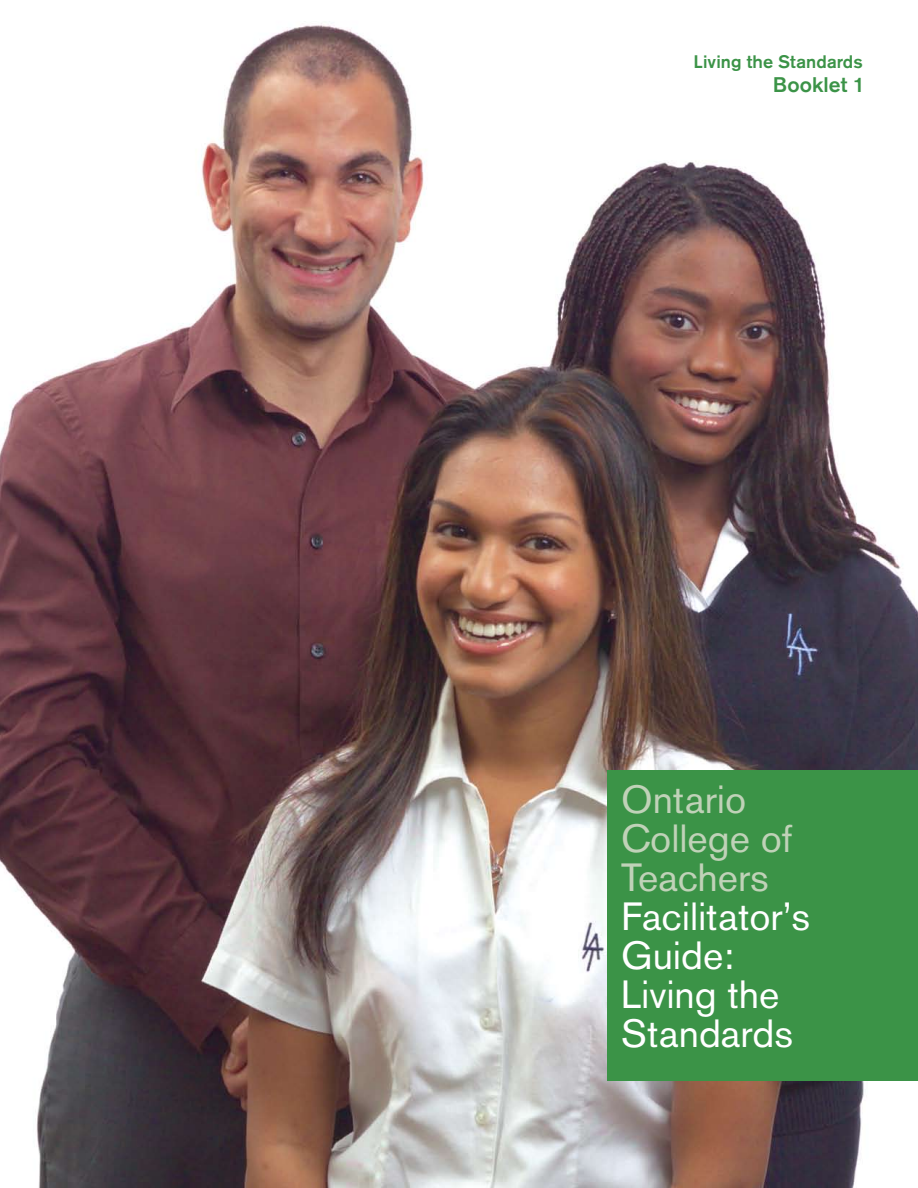
<style>
.page{position:relative;width:918px;height:1188px;background:#fff}
.page>*{position:absolute;margin:0;border:0;box-sizing:border-box;transform-origin:0 0}
.t1{font:39px/39px "Akzidenz Grotesk BE";color:#fff}
.t2{font:39px/39px "Akzidenz Grotesk BE";color:#c0d2b8}
.t3{font:500 21px "Akzidenz Grotesk BE";letter-spacing:.005em;color:#3b9347}
.t4{font:500 18px "Akzidenz Grotesk BE";letter-spacing:.005em;color:#3b9347}
</style>
<div class="page">
<img style="left:0;top:23px;width:918px;height:1165px">
<div style="left:608px;top:771px;width:310px;height:310px;background:#3b9347"></div>
<p class="t4" style="left:694px;top:51px;width:171px">Living the Standards</p>
<p class="t3" style="left:773px;top:72px;width:94px">Booklet 1</p>
<p class="t2" style="left:621px;top:780px;width:173px">Ontario<br>College of<br>Teachers</p>
<p class="t1" style="left:621px;top:897px;width:191px">Facilitator’s<br>Guide:<br>Living the<br>Standards</p>
</div>
